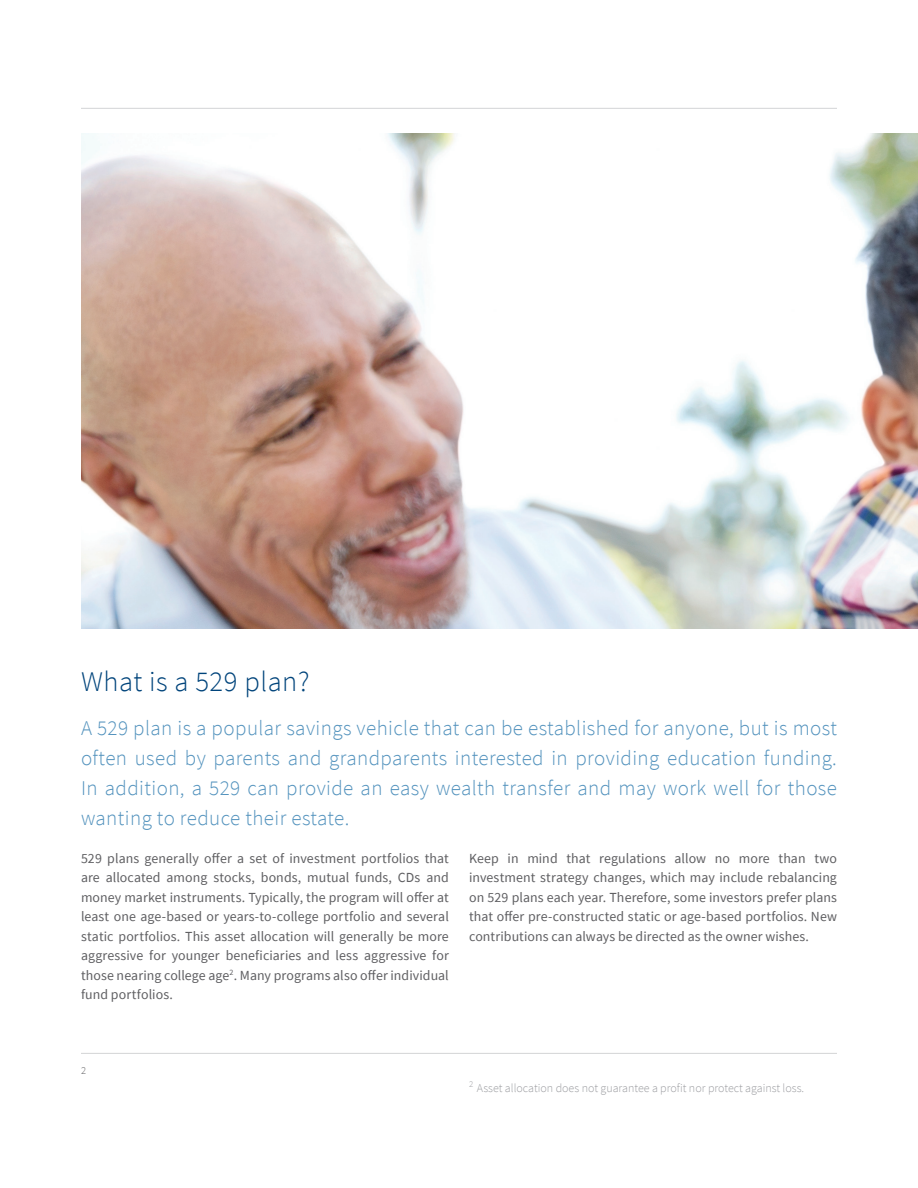
<style>
.page{position:relative;width:918px;height:1188px;background:#fff}
.page>*{position:absolute;margin:0;border:0;box-sizing:border-box;transform-origin:0 0}
.t1{font:300 28.5px "Source Sans Pro";letter-spacing:.02em;color:#00447b}
.Intro_Copy{font:300 21px/30px "Source Sans Pro";letter-spacing:.02em;color:#5292bd;text-align:justify}
.Body_Copy{font:13.8px/19.5px "Source Sans Pro";letter-spacing:.005em;color:#5f5f62;text-align:justify}
.Disclosure{font:300 12px "Source Sans Pro";color:#9b9ca0}
.t2{font:300 10.5px "Source Sans Pro";color:#5f5f62}
</style>
<div class="page">
<img style="left:81px;top:134px;width:837px;height:494px">
<hr style="left:81px;top:1053px;width:756px;height:1px;background:#d3d4d6">
<hr style="left:81px;top:108px;width:756px;height:1px;background:#d3d4d6">
<p class="t1" style="left:81px;top:664px;width:230px">What is a 529 plan?</p>
<p class="Intro_Copy" style="left:81px;top:713px;width:758px">A 529 plan is a popular savings vehicle that can be established for anyone, but is most often used by parents and grandparents interested in providing education funding.<br>In addition, a 529 can provide an easy wealth transfer and may work well for those wanting to reduce their estate.</p>
<p class="Body_Copy" style="left:81px;top:848px;width:369px">529 plans generally offer a set of investment portfolios that are allocated among stocks, bonds, mutual funds, CDs and money market instruments. Typically, the program will offer at least one age-based or years-to-college portfolio and several static portfolios. This asset allocation will generally be more aggressive for younger beneficiaries and less aggressive for those nearing college age<sup>2</sup>. Many programs also offer individual fund portfolios.</p>
<p class="Body_Copy" style="left:469px;top:848px;width:369px">Keep in mind that regulations allow no more than two investment strategy changes, which may include rebalancing on 529 plans each year. Therefore, some investors prefer plans that offer pre-constructed static or age-based portfolios. New contributions can always be directed as the owner wishes.</p>
<p class="t2" style="left:81px;top:1064px;width:7px">2</p>
<p class="Disclosure" style="left:469px;top:1080px;width:337px"><sup>2</sup> Asset allocation does not guarantee a profit nor protect against loss.</p>
</div>
